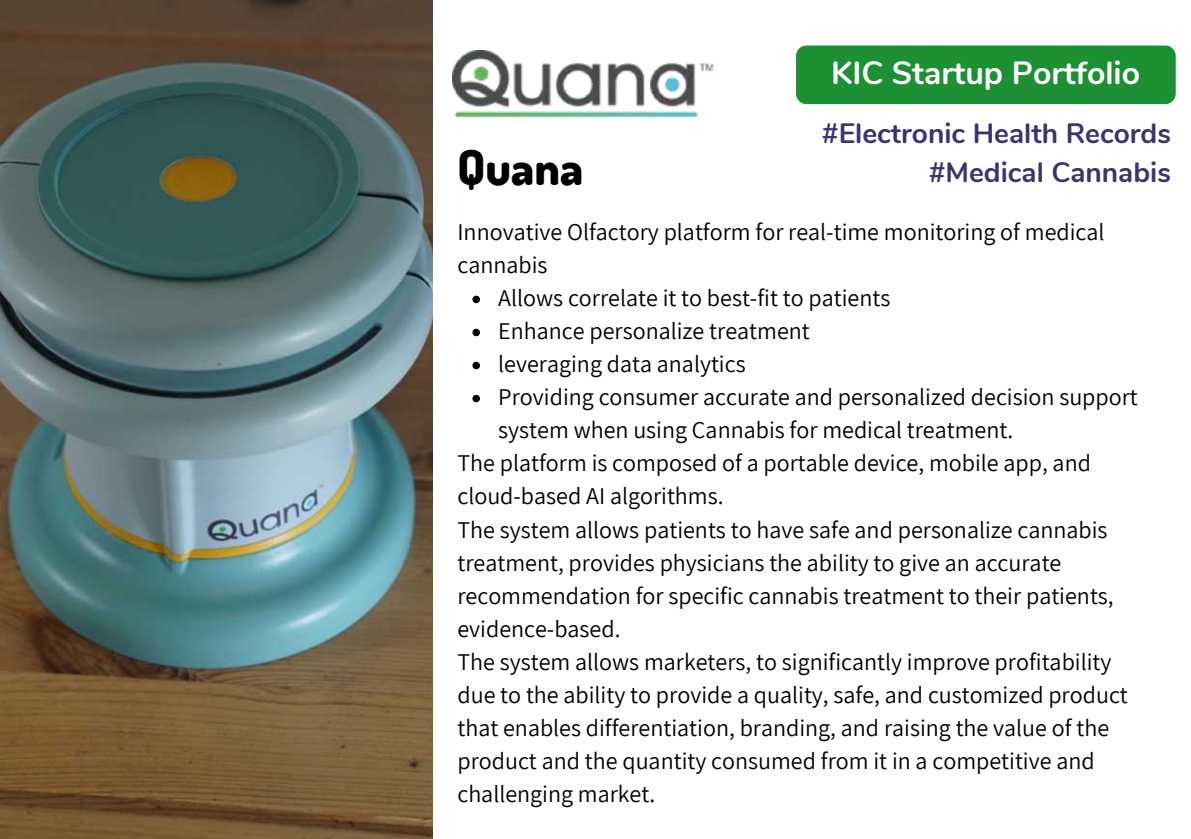
<style>
.page{position:relative;width:1191px;height:839px;background:#fff}
.page>*{position:absolute;margin:0;border:0;box-sizing:border-box;transform-origin:0 0}
.t1{font:800 48px "Dosis";color:#000}
.t2{font:700 32px "Nunito";color:#fff}
.t3{font:700 28px/39px "Nunito";color:#3c3471;text-align:right}
.t4{font:24px/33px "Assistant";color:#000}
</style>
<div class="page">
<img style="left:0;top:0;width:432px;height:839px">
<svg style="left:472px;top:296px;width:8px;height:7px"></svg>
<svg style="left:472px;top:329px;width:8px;height:7px"></svg>
<svg style="left:472px;top:362px;width:8px;height:7px"></svg>
<svg style="left:472px;top:395px;width:8px;height:7px"></svg>
<img style="left:453px;top:50px;width:261px;height:68px">
<div style="left:796px;top:46px;width:380px;height:58px;background:#1e9034;border-radius:10px"></div>
<h1 class="t1" style="left:457px;top:135px;width:127px">Quana</h1>
<h2 class="t2" style="left:831px;top:52px;width:310px">KIC Startup Portfolio</h2>
<p class="t3" style="left:822px;top:115px;width:351px">#Electronic Health Records #Medical Cannabis</p>
<p class="t4" style="left:457px;top:215px;width:649px">Innovative Olfactory platform for real-time monitoring of medical cannabis</p>
<p class="t4" style="left:498px;top:281px;width:641px">Allows correlate it to best-fit to patients<br>Enhance personalize treatment<br>leveraging data analytics<br>Providing consumer accurate and personalized decision support system when using Cannabis for medical treatment.</p>
<p class="t4" style="left:457px;top:446px;width:672px">The platform is composed of a portable device, mobile app, and cloud-based AI algorithms.<br>The system allows patients to have safe and personalize cannabis treatment, provides physicians the ability to give an accurate recommendation for specific cannabis treatment to their patients, evidence-based.<br>The system allows marketers, to significantly improve profitability due to the ability to provide a quality, safe, and customized product that enables differentiation, branding, and raising the value of the product and the quantity consumed from it in a competitive and challenging market.</p>
</div>
